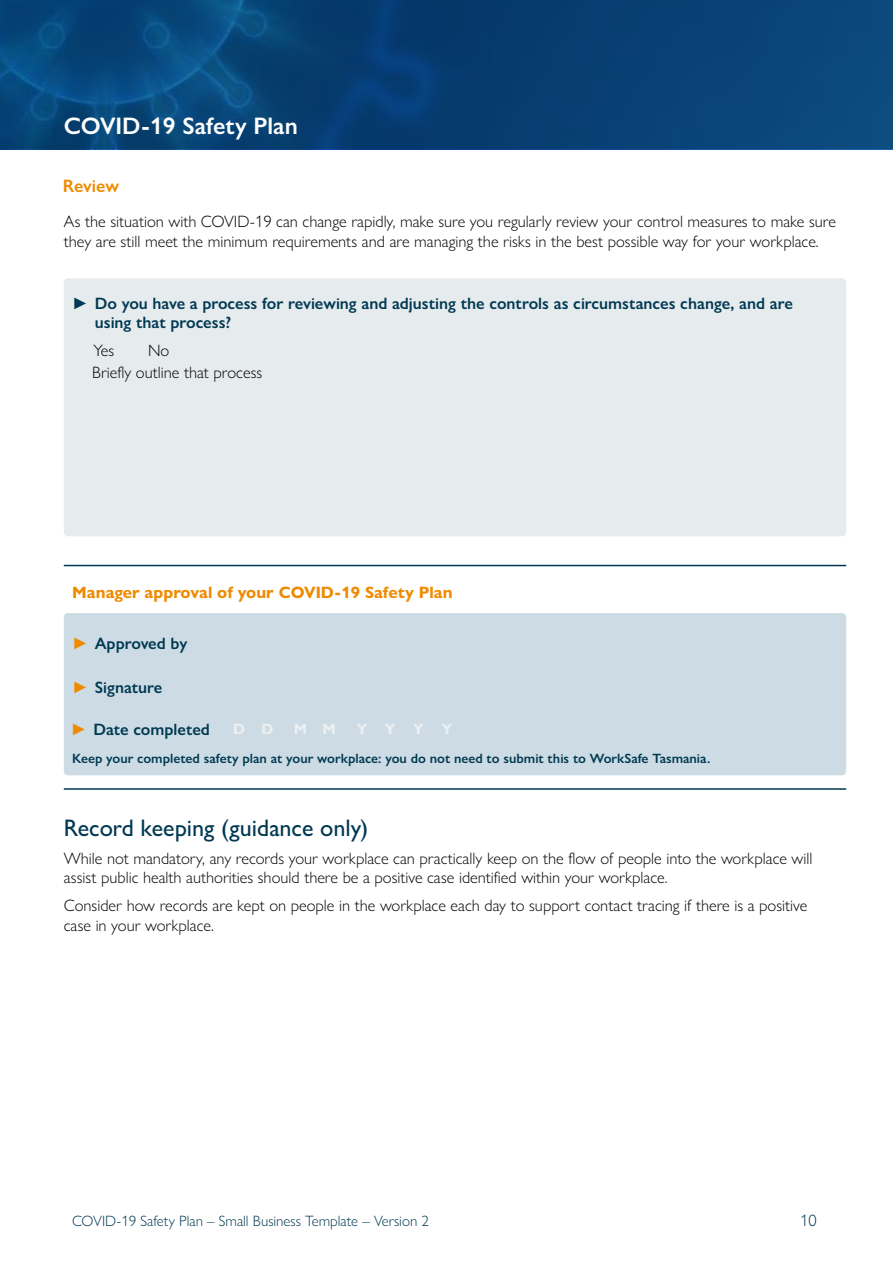
<style>
.page{position:relative;width:893px;height:1263px;background:#fff}
.page>*{position:absolute;margin:0;border:0;box-sizing:border-box;transform-origin:0 0}
.t1{font:500 24px "Gill Sans Nova";color:#003952}
.t2{font:600 24px "Gill Sans Nova";color:#fff}
.t3{font:600 18px "Gill Sans Nova";color:#ef8a00}
.t4{font:300 16.5px/19.5px "Gill Sans Nova";color:#000}
.t5{font:600 16.5px/19.5px "Gill Sans Nova";color:#003952}
.t6{font:700 16.5px "Gill Sans Nova";color:#ef8a00}
.t7{font:300 16.5px "Gill Sans Nova";color:#003952}
.t8{font:300 15px "Gill Sans Nova";color:#003952}
.t9{font:700 15px "Gill Sans Nova";color:#ecf0f1}
.t10{font:600 13.5px "Gill Sans Nova";color:#003951}
.s1{font-weight:500;color:#ef8a00}
</style>
<div class="page">
<svg style="left:0;top:0;width:893px;height:149px;background:#074276"></svg>
<div style="left:64px;top:278px;width:782px;height:258px;background:#e6ebee;border-radius:4px"></div>
<hr style="left:64px;top:788px;width:782px;height:2px;background:#003952">
<div style="left:64px;top:613px;width:782px;height:162px;background:#cddce4;border-radius:4px"></div>
<hr style="left:64px;top:565px;width:782px;height:1px;background:#003952">
<h1 class="t2" style="left:64px;top:111px;width:236px">COVID-19 Safety Plan</h1>
<p class="t3" style="left:63px;top:174px;width:58px">Review</p>
<p class="t4" style="left:64px;top:212px;width:774px">As the situation with COVID-19 can change rapidly, make sure you regularly review your control measures to make sure they are still meet the minimum requirements and are managing the risks in the best possible way for your workplace.</p>
<p class="t5" style="left:95px;top:293px;width:700px;text-indent:-23px">► Do you have a process for reviewing and adjusting the controls as circumstances change, and are using that process?</p>
<p class="t4" style="left:94px;top:341px;width:22px">Yes</p>
<p class="t4" style="left:148px;top:341px;width:23px">No</p>
<p class="t4" style="left:92px;top:363px;width:172px">Briefly outline that process</p>
<p class="t6" style="left:72px;top:582px;width:382px">Manager approval of your COVID-19 Safety Plan</p>
<p class="t5" style="left:72px;top:633px;width:117px"><span class="s1">►</span> Approved by</p>
<p class="t5" style="left:72px;top:678px;width:91px"><span class="s1">►</span> Signature</p>
<p class="t5" style="left:71px;top:719px;width:141px"><span class="s1">►</span> Date completed</p>
<p class="t9" style="left:233px;top:720px;width:42px">D D</p>
<p class="t9" style="left:294px;top:720px;width:43px">M M</p>
<p class="t9" style="left:357px;top:720px;width:97px">YYYY</p>
<p class="t10" style="left:72px;top:750px;width:639px">Keep your completed safety plan at your workplace: you do not need to submit this to WorkSafe Tasmania.</p>
<h1 class="t1" style="left:64px;top:813px;width:306px">Record keeping (guidance only)</h1>
<p class="t4" style="left:64px;top:848px;width:750px">While not mandatory, any records your workplace can practically keep on the flow of people into the workplace will assist public health authorities should there be a positive case identified within your workplace.</p>
<p class="t4" style="left:64px;top:895px;width:745px">Consider how records are kept on people in the workplace each day to support contact tracing if there is a positive case in your workplace.</p>
<p class="t8" style="left:72px;top:1212px;width:358px">COVID-19 Safety Plan – Small Business Template – Version 2</p>
<p class="t7" style="left:800px;top:1211px;width:18px">10</p>
</div>
